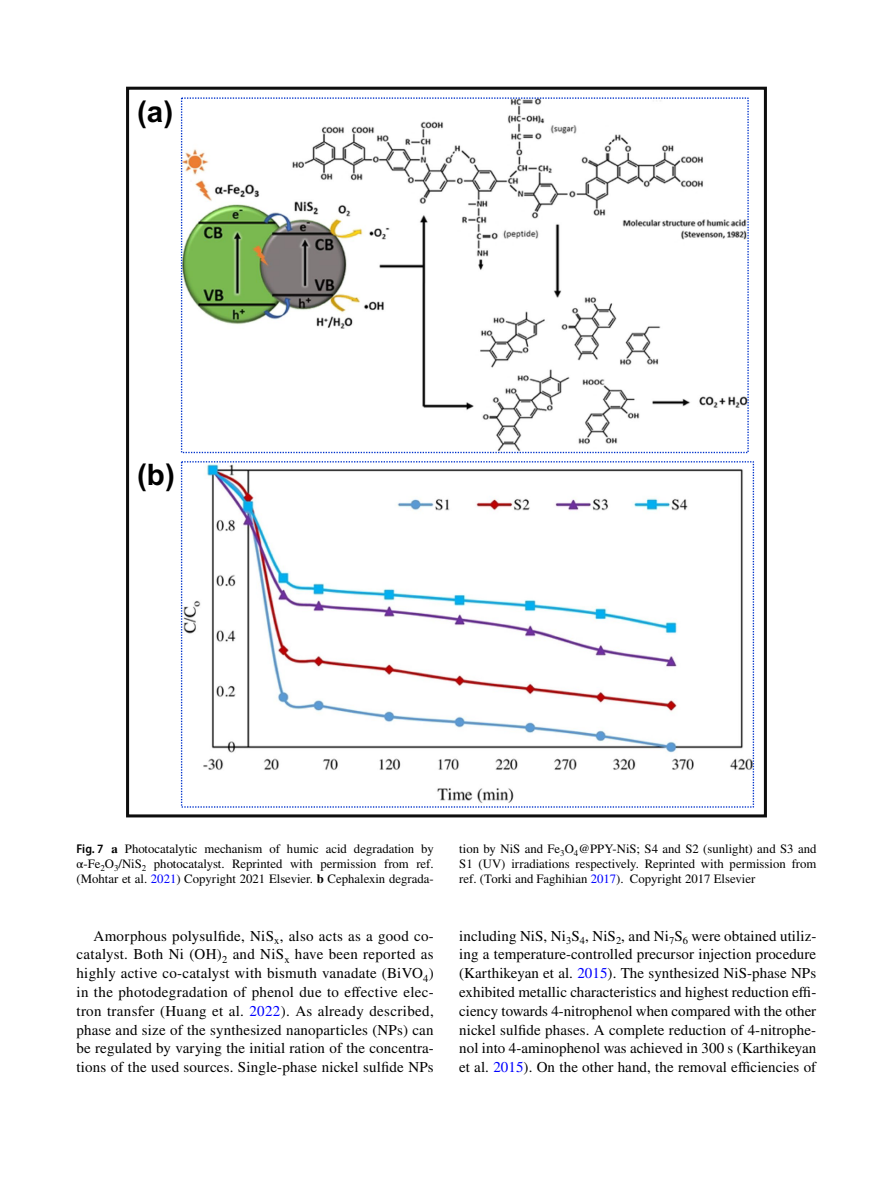
<style>
.page{position:relative;width:893px;height:1187px;background:#fff}
.page>*{position:absolute;margin:0;border:0;box-sizing:border-box;transform-origin:0 0}
.t1{font:29.55px "Arial Bold MT5";color:#000}
.t2{font:15px/18.8px "STIX";letter-spacing:.01em;color:#000;text-align:justify}
.t3{font:12.75px/15px "STIX";color:#000;text-align:justify}
.s1{font-family:"Myriad Pro";font-weight:600;font-stretch:semi-condensed}
.s2{font-weight:700}
.s3{color:#00f}
</style>
<div class="page">
<img style="left:183px;top:99px;width:569px;height:704px">
<div style="left:126px;top:87px;width:641px;height:730px;border:3px solid #0d0d0d"></div>
<h1 class="t1" style="left:137px;top:90px;width:38px">(a)</h1>
<h1 class="t1" style="left:137px;top:454px;width:39px">(b)</h1>
<p class="t3" style="left:77px;top:841px;width:359px"><span class="s1">Fig. 7</span> <span class="s2">a</span> Photocatalytic mechanism of humic acid degradation by α-Fe<sub>2</sub>O<sub>3</sub>/NiS<sub>2</sub> photocatalyst. Reprinted with permission from ref. (Mohtar et al. <span class="s3">2021</span>) Copyright 2021 Elsevier. <span class="s2">b</span> Cephalexin degrada-</p>
<p class="t3" style="left:459px;top:841px;width:359px">tion by NiS and Fe<sub>3</sub>O<sub>4</sub>@PPY-NiS; S4 and S2 (sunlight) and S3 and S1 (UV) irradiations respectively. Reprinted with permission from ref. (Torki and Faghihian <span class="s3">2017</span>). Copyright 2017 Elsevier</p>
<p class="t2" style="left:77px;top:927px;width:359px;text-indent:17px">Amorphous polysulfide, NiS<sub>x</sub>, also acts as a good co&shy;catalyst. Both Ni (OH)<sub>2</sub> and NiS<sub>x</sub> have been reported as highly active co-catalyst with bismuth vanadate (BiVO<sub>4</sub>) in the photodegradation of phenol due to effective elec&shy;tron transfer (Huang et al. <span class="s3">2022</span>). As already described, phase and size of the synthesized nanoparticles (NPs) can be regulated by varying the initial ration of the concentra&shy;tions of the used sources. Single-phase nickel sulfide NPs</p>
<p class="t2" style="left:459px;top:927px;width:359px">including NiS, Ni<sub>3</sub>S<sub>4</sub>, NiS<sub>2</sub>, and Ni<sub>7</sub>S<sub>6</sub> were obtained utiliz&shy;ing a temperature-controlled precursor injection procedure (Karthikeyan et al. <span class="s3">2015</span>). The synthesized NiS-phase NPs exhibited metallic characteristics and highest reduction effi&shy;ciency towards 4-nitrophenol when compared with the other nickel sulfide phases. A complete reduction of 4-nitrophe&shy;nol into 4-aminophenol was achieved in 300 s (Karthikeyan et al. <span class="s3">2015</span>). On the other hand, the removal efficiencies of</p>
</div>
